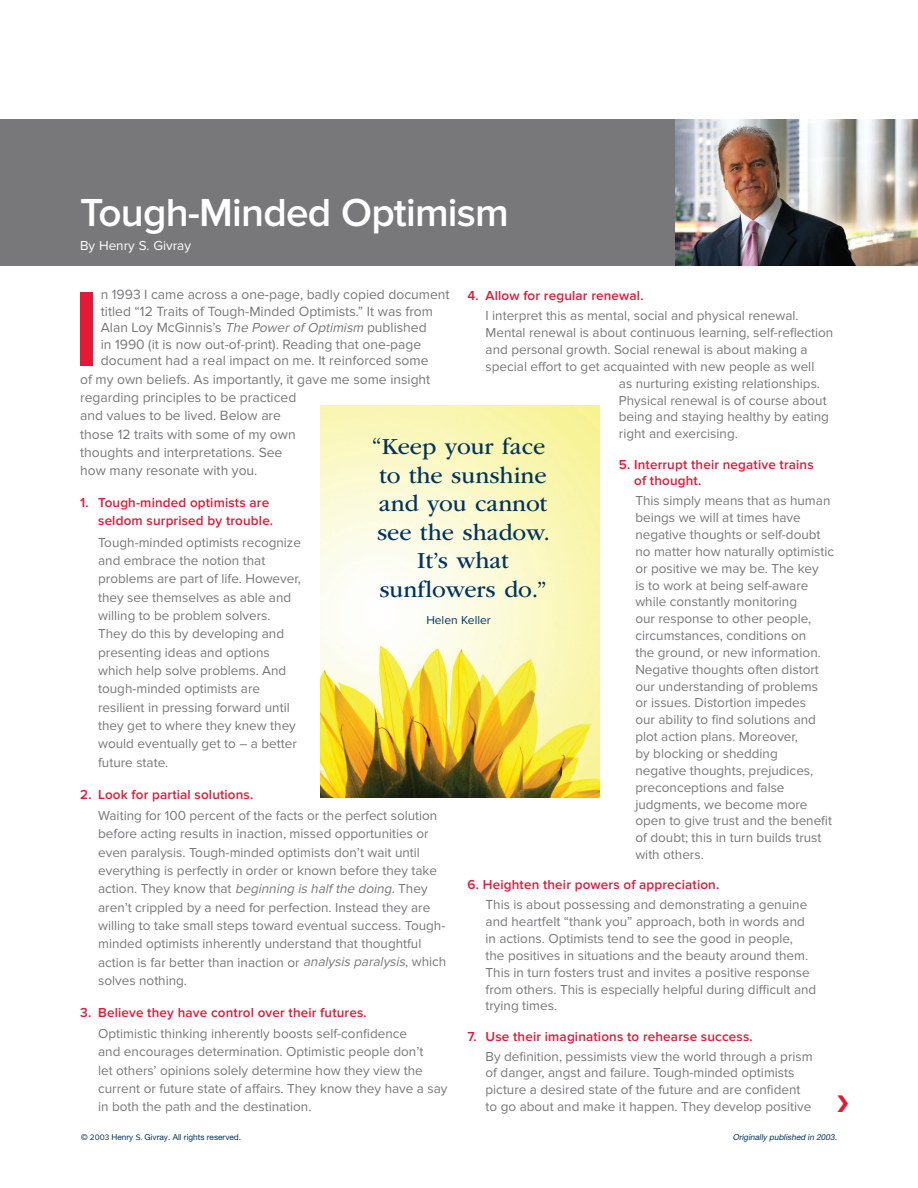
<style>
.page{position:relative;width:918px;height:1188px;background:#fff}
.page>*{position:absolute;margin:0;border:0;box-sizing:border-box;transform-origin:0 0}
.t1{font:600 109.8px "Proxima Nova";color:#e51836}
.t2{font:600 40.5px "Proxima Nova";letter-spacing:-.02em;color:#fff}
.t3{font:24px/28.5px "ITC Garamond Std";color:#00345e;text-align:center}
.t4{font:13.8px/18.3px "Proxima Nova";color:#787779}
.t5{font:13.5px/16.8px "Proxima Nova";color:#787779}
.t6{font:600 13.5px/18.3px "Proxima Nova";letter-spacing:.01em;color:#e51836;text-align:right}
.t7{font:13.5px "Proxima Nova";color:#fff}
.t8{font:12px "Proxima Nova";color:#00345e}
.t9{font:8.25px "Helvetica Neue LT Std";color:#00345e}
.t10{font:italic 8.25px "Helvetica Neue LT Std";color:#00345e}
.s1{font-style:italic;font-size:13.5px}
.s2{font-style:italic}
.s3{font-family:"Proxima Nova"}
</style>
<div class="page">
<div style="left:0;top:119px;width:682px;height:147px;background:#787779"></div>
<img style="left:675px;top:119px;width:243px;height:147px">
<img style="left:320px;top:405px;width:279px;height:392px">
<h2 class="t2" style="left:80px;top:189px;width:430px">Tough-Minded Optimism</h2>
<p class="t7" style="left:80px;top:237px;width:112px">By Henry S. Givray</p>
<h1 class="t1" style="left:72px;top:266px;width:30px">I</h1>
<p class="t4" style="left:101px;top:287px;width:350px;line-height:16.5px">n 1993 I came across a one-page, badly copied document titled “12 Traits of Tough-Minded Optimists.” It was from Alan Loy McGinnis’s <span class="s1">The Powerof Optimism</span> published<br>in 1990 (it is now out-of-print). Reading that one-page document had a real impact on me. It reinforced some</p>
<p class="t4" style="left:80px;top:370px;width:352px">of my own beliefs. As importantly, it gave me some insight regarding principles to be practiced<br>and values to be lived. Below are<br>those 12 traits with some of my own<br>thoughts and interpretations. See<br>how many resonate with you.</p>
<p class="t6" style="left:80px;top:494px;width:195px">1. Tough-minded optimists are seldom surprised by trouble.</p>
<p class="t5" style="left:98px;top:533px;width:204px;line-height:18.3px">Tough-minded optimists recognize and embrace the notion that problems are part of life. However, they see themselves as able and willing to be problem solvers.<br>They do this by developing and presenting ideas and options which help solve problems. And tough-minded optimists are resilient in pressing forward until they get to where they knew they would eventually get to – a better future state.</p>
<p class="t6" style="left:80px;top:785px;width:175px">2. Look for partial solutions.</p>
<p class="t5" style="left:98px;top:806px;width:350px;line-height:18.3px">Waiting for 100 percent of the facts or the perfect solution before acting results in inaction, missed opportunities or even paralysis. Tough-minded optimists don’t wait until everything is perfectly in order or known before they take a cti o n . T h ey k n ow t h a t <span class="s2">beginning is half the doing</span>. T h ey aren’t crippled by a need for perfection. Instead they are willing to take small steps toward eventual success. Tough&shy;minded optimists inherently understand that thoughtful action is far better than inaction or <span class="s2">analysis paralysis</span>, which solves nothing.</p>
<p class="t6" style="left:80px;top:1003px;width:288px">3. Believe they have control over their futures.</p>
<p class="t5" style="left:98px;top:1025px;width:351px;line-height:18.3px">Optimistic thinking inherently boosts self-confidence<br>and encourages determination. Optimistic people don’t<br>let others’ opinions solely determine how they view the current or future state of affairs. They know they have a say in both the path and the destination.</p>
<p class="t6" style="left:468px;top:287px;width:178px">4. Allow for regular renewal.</p>
<p class="t5" style="left:486px;top:308px;width:315px">I interpret this as mental, social and physical renewal.</p>
<p class="t5" style="left:486px;top:324px;width:349px">Mental renewal is about continuous learning, self-reflection</p>
<p class="t5" style="left:486px;top:341px;width:324px">and personal growth. Social renewal is about making a</p>
<p class="t5" style="left:486px;top:358px;width:330px">special effort to get acquainted with new people as well</p>
<p class="t5" style="left:619px;top:375px;width:203px">as nurturing existing relationships.</p>
<p class="t5" style="left:619px;top:392px;width:209px">Physical renewal is of course about</p>
<p class="t5" style="left:619px;top:409px;width:212px">being and staying healthy by eating</p>
<p class="t5" style="left:619px;top:426px;width:120px">right and exercising.</p>
<p class="t6" style="left:634px;top:456px;width:181px;line-height:16.8px;text-align:left;text-indent:-15px">5. Interrupt their negative trains of thought.</p>
<p class="t5" style="left:635px;top:493px;width:200px">This simply means that as human beings we will at times have negative thoughts or self-doubt no matter how naturally optimistic or positive we may be. The key<br>is to work at being self-aware while constantly monitoring<br>our response to other people, circumstances, conditions on<br>the ground, or new information.<br>Negative thoughts often distort our understanding of problems<br>or issues. Distortion impedes<br>our ability to find solutions and plot action plans. Moreover,<br>by blocking or shedding<br>negative thoughts, prejudices, preconceptions and false judgments, we become more open to give trust and the benefit of doubt; this in turn builds trust with others.</p>
<p class="t6" style="left:468px;top:876px;width:253px">6. Heighten their powers of appreciation.</p>
<p class="t5" style="left:486px;top:897px;width:332px">This is about possessing and demonstrating a genuine and heartfelt “thank you” approach, both in words and in actions. Optimists tend to see the good in people,<br>the positives in situations and the beauty around them.<br>This in turn fosters trust and invites a positive response from others. This is especially helpful during difficult and trying times.</p>
<p class="t6" style="left:468px;top:1027px;width:287px">7. Use their imaginations to rehearse success.</p>
<p class="t5" style="left:486px;top:1048px;width:329px">By definition, pessimists view the world through a prism of danger, angst and failure. Tough-minded optimists picture a desired state of the future and are confident to go about and make it happen. They develop positive</p>
<h3 class="t3" style="left:372px;top:433px;width:180px">“Keep your face to the sunshine and you cannot see the shadow.<br>It’s what sunflowers do.”</h3>
<p class="t8" style="left:426px;top:613px;width:66px">Helen Keller</p>
<p class="t9" style="left:81px;top:1132px;width:162px">© <span class="s3">2003</span> Henry <span class="s3">S.</span> Givray. All rights reserved.</p>
<p class="t10" style="left:733px;top:1132px;width:107px">Originally published in 2003.</p>
</div>
